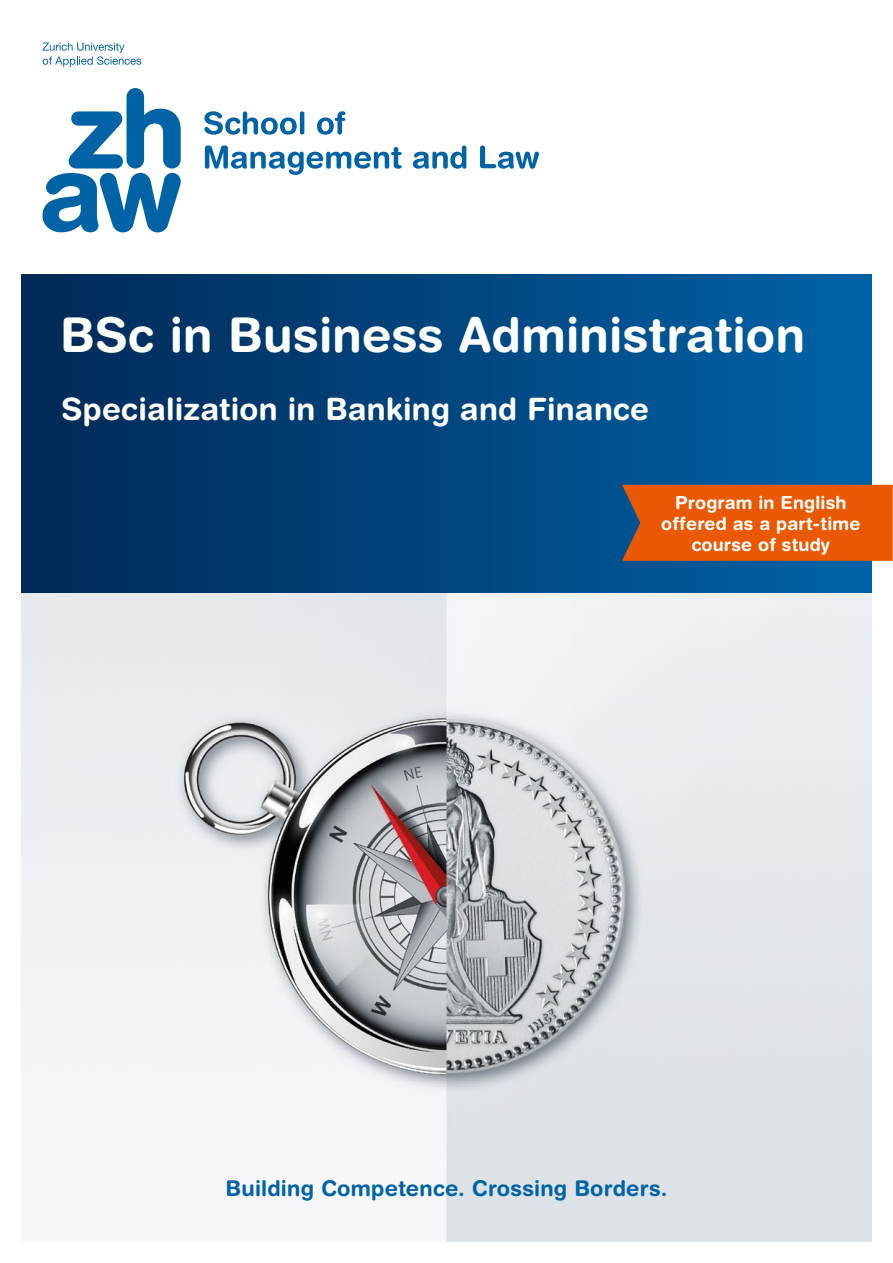
<style>
.page{position:relative;width:893px;height:1263px;background:#fff}
.page>*{position:absolute;margin:0;border:0;box-sizing:border-box;transform-origin:0 0}
.t1{font:700 48px "Helvetica Rounded LT Std";letter-spacing:.005em;color:#fff}
.t2{font:700 30.9px "Helvetica Rounded LT Std";letter-spacing:.01em;color:#fff}
.t3{font:700 21.75px "Helvetica Rounded LT Std";letter-spacing:.01em;color:#0063a6}
.t4{font:700 18px/21px "Helvetica Rounded LT Std";letter-spacing:.01em;color:#fff;text-align:center}
</style>
<div class="page">
<div style="left:21px;top:275px;width:851px;height:319px;background:linear-gradient(to right,#002956,#0063a7)"></div>
<img style="left:21px;top:594px;width:851px;height:648px">
<div style="left:622px;top:485px;width:271px;height:76px;background:#ea5901"></div>
<svg style="left:43px;top:88px;width:138px;height:145px"></svg>
<svg style="left:205px;top:146px;width:197px;height:29px"></svg>
<svg style="left:413px;top:146px;width:53px;height:23px"></svg>
<svg style="left:480px;top:146px;width:59px;height:23px"></svg>
<hr style="left:300px;top:111px;width:4px;height:24px;background:#0063a6;border-radius:2px">
<svg style="left:317px;top:111px;width:28px;height:24px"></svg>
<svg style="left:204px;top:111px;width:93px;height:24px"></svg>
<svg style="left:43px;top:43px;width:98px;height:24px"></svg>
<h1 class="t1" style="left:60px;top:306px;width:746px">BSc in Business Administration</h1>
<h2 class="t2" style="left:61px;top:390px;width:589px">Specialization in Banking and Finance</h2>
<p class="t4" style="left:661px;top:491px;width:201px">Program in English offered as a part-time course of study</p>
<p class="t3" style="left:226px;top:1174px;width:443px">Building Competence. Crossing Borders.</p>
</div>
